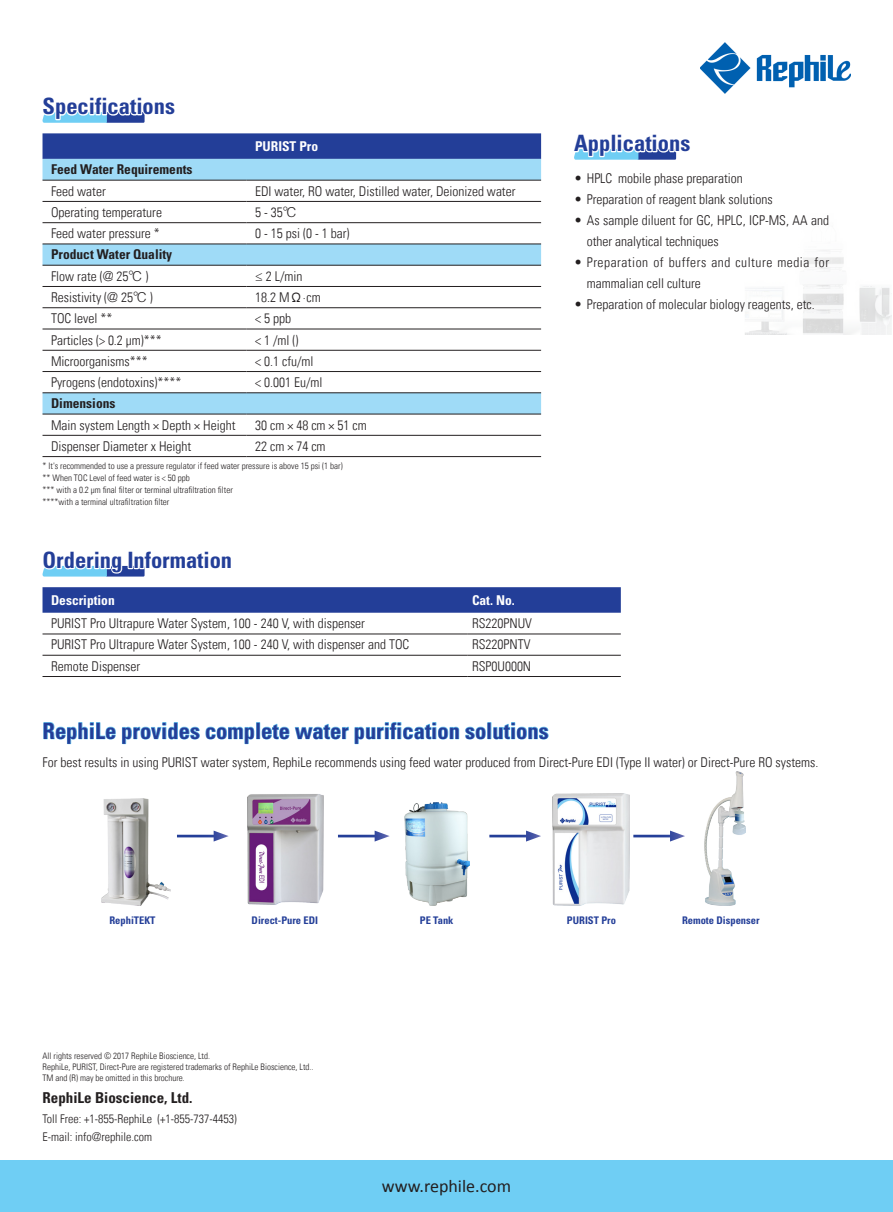
<style>
.page{position:relative;width:893px;height:1212px;background:#fff}
.page>*{position:absolute;margin:0;border:0;box-sizing:border-box;transform-origin:0 0}
.t1{font:700 condensed 22.5px "Univers";color:#233e98}
.t2{font:18px "Calibri";color:#231f20}
.t3{font:700 condensed 15px "Univers";color:#231f20}
.t4{font:300 condensed 13.5px/21px "Univers LT";color:#231f20}
.t5{font:300 condensed 13.5px/21px "Univers LT";letter-spacing:.04em;color:#231f20}
.t6{font:700 condensed 13.5px "Univers";color:#231f20}
.t7{font:700 condensed 13.5px "Univers";color:#fff}
.t8{font:300 condensed 12px "Univers LT";color:#231f20}
.t9{font:700 condensed 10.5px "Univers";color:#233e98}
.t10{font:300 condensed 9px/10.8px "Univers LT";color:#231f20}
.s1{font-family:"FZZDXJW GB1 0";font-weight:400;font-stretch:normal}
.s2{font-family:"Helvetica Neue LT Std";font-stretch:normal}
</style>
<div class="page">
<div style="left:0;top:1161px;width:893px;height:51px;background:#6fcef4"></div>
<svg style="left:43px;top:722px;width:73px;height:22px"></svg>
<svg style="left:122px;top:722px;width:133px;height:22px"></svg>
<div style="left:257px;top:722px;width:3px;height:17px;border:1px solid #6fcef4"></div>
<svg style="left:261px;top:722px;width:198px;height:22px"></svg>
<svg style="left:465px;top:726px;width:21px;height:14px"></svg>
<svg style="left:493px;top:722px;width:56px;height:18px"></svg>
<svg style="left:214px;top:830px;width:15px;height:11px"></svg>
<svg style="left:526px;top:830px;width:15px;height:11px"></svg>
<svg style="left:670px;top:830px;width:15px;height:11px"></svg>
<svg style="left:375px;top:830px;width:15px;height:11px"></svg>
<img style="left:101px;top:799px;width:70px;height:106px">
<img style="left:247px;top:794px;width:77px;height:111px">
<img style="left:404px;top:802px;width:65px;height:103px">
<img style="left:704px;top:772px;width:42px;height:133px">
<img style="left:552px;top:794px;width:77px;height:111px">
<svg style="left:43px;top:133px;width:498px;height:26px;background:#27429a"></svg>
<svg style="left:43px;top:159px;width:498px;height:255px"></svg>
<svg style="left:43px;top:181px;width:498px;height:63px"></svg>
<hr style="left:43px;top:180px;width:204px;height:1px;background:#231f20">
<hr style="left:247px;top:180px;width:294px;height:1px;background:#231f20">
<hr style="left:43px;top:201px;width:204px;height:1px;background:#231f20">
<hr style="left:247px;top:201px;width:294px;height:1px;background:#231f20">
<hr style="left:43px;top:222px;width:204px;height:1px;background:#231f20">
<hr style="left:247px;top:222px;width:294px;height:1px;background:#231f20">
<hr style="left:43px;top:244px;width:204px;height:1px;background:#231f20">
<hr style="left:247px;top:244px;width:294px;height:1px;background:#231f20">
<hr style="left:43px;top:265px;width:204px;height:1px;background:#231f20">
<hr style="left:247px;top:265px;width:294px;height:1px;background:#231f20">
<hr style="left:43px;top:286px;width:204px;height:1px;background:#231f20">
<hr style="left:247px;top:286px;width:294px;height:1px;background:#231f20">
<hr style="left:43px;top:307px;width:204px;height:1px;background:#231f20">
<hr style="left:247px;top:307px;width:294px;height:1px;background:#231f20">
<hr style="left:43px;top:329px;width:204px;height:1px;background:#231f20">
<hr style="left:247px;top:329px;width:294px;height:1px;background:#231f20">
<hr style="left:43px;top:350px;width:204px;height:1px;background:#231f20">
<hr style="left:247px;top:350px;width:294px;height:1px;background:#231f20">
<hr style="left:43px;top:371px;width:204px;height:1px;background:#231f20">
<hr style="left:247px;top:371px;width:294px;height:1px;background:#231f20">
<hr style="left:43px;top:392px;width:204px;height:1px;background:#231f20">
<hr style="left:247px;top:392px;width:294px;height:1px;background:#231f20">
<hr style="left:43px;top:414px;width:204px;height:1px;background:#231f20">
<hr style="left:247px;top:414px;width:294px;height:1px;background:#231f20">
<hr style="left:43px;top:435px;width:204px;height:1px;background:#231f20">
<hr style="left:247px;top:435px;width:294px;height:1px;background:#231f20">
<hr style="left:43px;top:456px;width:204px;height:1px;background:#231f20">
<hr style="left:247px;top:456px;width:294px;height:1px;background:#231f20">
<svg style="left:42px;top:112px;width:103px;height:11px"></svg>
<svg style="left:43px;top:587px;width:578px;height:26px;background:#274199"></svg>
<svg style="left:43px;top:654px;width:578px;height:1px"></svg>
<hr style="left:43px;top:634px;width:425px;height:1px;background:#231f20">
<hr style="left:468px;top:634px;width:153px;height:1px;background:#231f20">
<hr style="left:43px;top:655px;width:425px;height:1px;background:#231f20">
<hr style="left:468px;top:655px;width:153px;height:1px;background:#231f20">
<hr style="left:43px;top:676px;width:425px;height:1px;background:#231f20">
<hr style="left:468px;top:676px;width:153px;height:1px;background:#231f20">
<div style="left:106px;top:566px;width:39px;height:10px;background:#233e98"></div>
<svg style="left:42px;top:565px;width:81px;height:11px"></svg>
<div style="left:128px;top:551px;width:5px;height:18px;border:2px solid #fff"></div>
<svg style="left:133px;top:565px;width:12px;height:5px"></svg>
<img style="left:745px;top:250px;width:146px;height:85px">
<svg style="left:574px;top:149px;width:103px;height:11px"></svg>
<img style="left:701px;top:43px;width:149px;height:51px">
<p class="t1" style="left:43px;top:92px;width:134px">Specifications</p>
<p class="t7" style="left:255px;top:138px;width:65px">PURIST Pro</p>
<p class="t6" style="left:51px;top:161px;width:143px">Feed Water Requirements</p>
<p class="t4" style="left:51px;top:180px;width:56px">Feed water</p>
<p class="t4" style="left:255px;top:180px;width:262px">EDI water, RO water, Distilled water, Deionized water</p>
<p class="t4" style="left:51px;top:202px;width:112px">Operating temperature</p>
<p class="t4" style="left:255px;top:202px;width:43px">5 - 35<span class="s1">℃</span></p>
<p class="t4" style="left:51px;top:223px;width:110px">Feed water pressure *</p>
<p class="t4" style="left:255px;top:223px;width:96px">0 - 15 psi (0 - 1 bar)</p>
<p class="t6" style="left:51px;top:246px;width:123px">Product Water Quality</p>
<p class="t4" style="left:51px;top:265px;width:99px">Flow rate (@ 25<span class="s1">℃</span> )</p>
<p class="t4" style="left:255px;top:265px;width:49px"><span class="s2">≤</span> 2 L/min</p>
<p class="t4" style="left:51px;top:287px;width:103px">Resistivity (@ 25<span class="s1">℃</span> )</p>
<p class="t4" style="left:255px;top:287px;width:67px">18.2 M<span class="s1">Ω</span>·cm</p>
<p class="t4" style="left:51px;top:308px;width:63px">TOC level **</p>
<p class="t4" style="left:255px;top:308px;width:37px">&lt; 5 ppb</p>
<p class="t4" style="left:51px;top:329px;width:112px">Particles (&gt; 0.2 μm)***</p>
<p class="t4" style="left:255px;top:329px;width:45px">&lt; 1 /ml ()</p>
<p class="t4" style="left:51px;top:350px;width:98px">Microorganisms***</p>
<p class="t4" style="left:255px;top:350px;width:60px">&lt; 0.1 cfu/ml</p>
<p class="t4" style="left:51px;top:372px;width:132px">Pyrogens (endotoxins)****</p>
<p class="t4" style="left:255px;top:372px;width:69px">&lt; 0.001 Eu/ml</p>
<p class="t6" style="left:51px;top:395px;width:66px">Dimensions</p>
<p class="t4" style="left:51px;top:414px;width:186px">Main system Length × Depth × Height</p>
<p class="t4" style="left:255px;top:414px;width:113px">30 cm × 48 cm × 51 cm</p>
<p class="t4" style="left:51px;top:436px;width:142px">Dispenser Diameter x Height</p>
<p class="t4" style="left:255px;top:436px;width:72px">22 cm × 74 cm</p>
<p class="t10" style="left:43px;top:460px;width:302px">* It's recommended to use a pressure regulator if feed water pressure is above 15 psi (1 bar)</p>
<p class="t10" style="left:43px;top:472px;width:149px">** When TOC Level of feed water is &lt; 50 ppb</p>
<p class="t10" style="left:43px;top:484px;width:192px">*** with a 0.2 μm final filter or terminal ultrafiltration filter</p>
<p class="t10" style="left:43px;top:496px;width:128px">****with a terminal ultrafiltration filter</p>
<p class="t1" style="left:43px;top:546px;width:191px">Ordering Information</p>
<p class="t7" style="left:51px;top:592px;width:65px">Description</p>
<p class="t7" style="left:472px;top:592px;width:44px">Cat. No.</p>
<p class="t4" style="left:51px;top:613px;width:316px">PURIST Pro Ultrapure Water System, 100 - 240 V, with dispenser</p>
<p class="t4" style="left:472px;top:613px;width:61px">RS220PNUV</p>
<p class="t4" style="left:51px;top:634px;width:360px">PURIST Pro Ultrapure Water System, 100 - 240 V, with dispenser and TOC</p>
<p class="t4" style="left:472px;top:634px;width:60px">RS220PNTV</p>
<p class="t4" style="left:51px;top:655px;width:91px">Remote Dispenser</p>
<p class="t4" style="left:472px;top:655px;width:61px">RSP0U000N</p>
<p class="t1" style="left:574px;top:129px;width:118px">Applications</p>
<p class="t4" style="left:574px;top:168px;width:170px">• HPLC mobile phase preparation</p>
<p class="t4" style="left:574px;top:189px;width:200px">• Preparation of reagent blank solutions</p>
<p class="t4" style="left:587px;top:210px;width:244px;text-indent:-13px">• As sample diluent for GC, HPLC, ICP-MS, AA and other analytical techniques</p>
<p class="t5" style="left:587px;top:252px;width:244px;text-indent:-13px">• Preparation of buffers and culture media for mammalian cell culture</p>
<p class="t4" style="left:574px;top:294px;width:242px">• Preparation of molecular biology reagents, etc.</p>
<p class="t1" style="left:43px;top:717px;width:508px">RephiLe provides complete water purification solutions</p>
<p class="t4" style="left:43px;top:751px;width:777px">For best results in using PURIST water system, RephiLe recommends using feed water produced from Direct-Pure EDI (Type II water) or Direct-Pure RO systems.</p>
<p class="t9" style="left:109px;top:914px;width:48px">RephiTEKT</p>
<p class="t9" style="left:252px;top:914px;width:68px">Direct-Pure EDI</p>
<p class="t9" style="left:420px;top:914px;width:35px">PE Tank</p>
<p class="t9" style="left:567px;top:914px;width:51px">PURIST Pro</p>
<p class="t9" style="left:682px;top:914px;width:79px">Remote Dispenser</p>
<p class="t10" style="left:43px;top:1050px;width:169px">All rights reserved © 2017 RephiLe Bioscience, Ltd.</p>
<p class="t10" style="left:43px;top:1061px;width:273px">RephiLe, PURIST, Direct-Pure are registered trademarks of RephiLe Bioscience, Ltd..<br>TM and (R) may be omitted in this brochure.</p>
<p class="t3" style="left:43px;top:1089px;width:151px">RephiLe Bioscience, Ltd.</p>
<p class="t8" style="left:43px;top:1111px;width:196px">Toll Free: +1-855-RephiLe (+1-855-737-4453)</p>
<p class="t8" style="left:43px;top:1129px;width:111px">E-mail: info@rephile.com</p>
<p class="t2" style="left:382px;top:1175px;width:131px">www.rephile.com</p>
</div>
